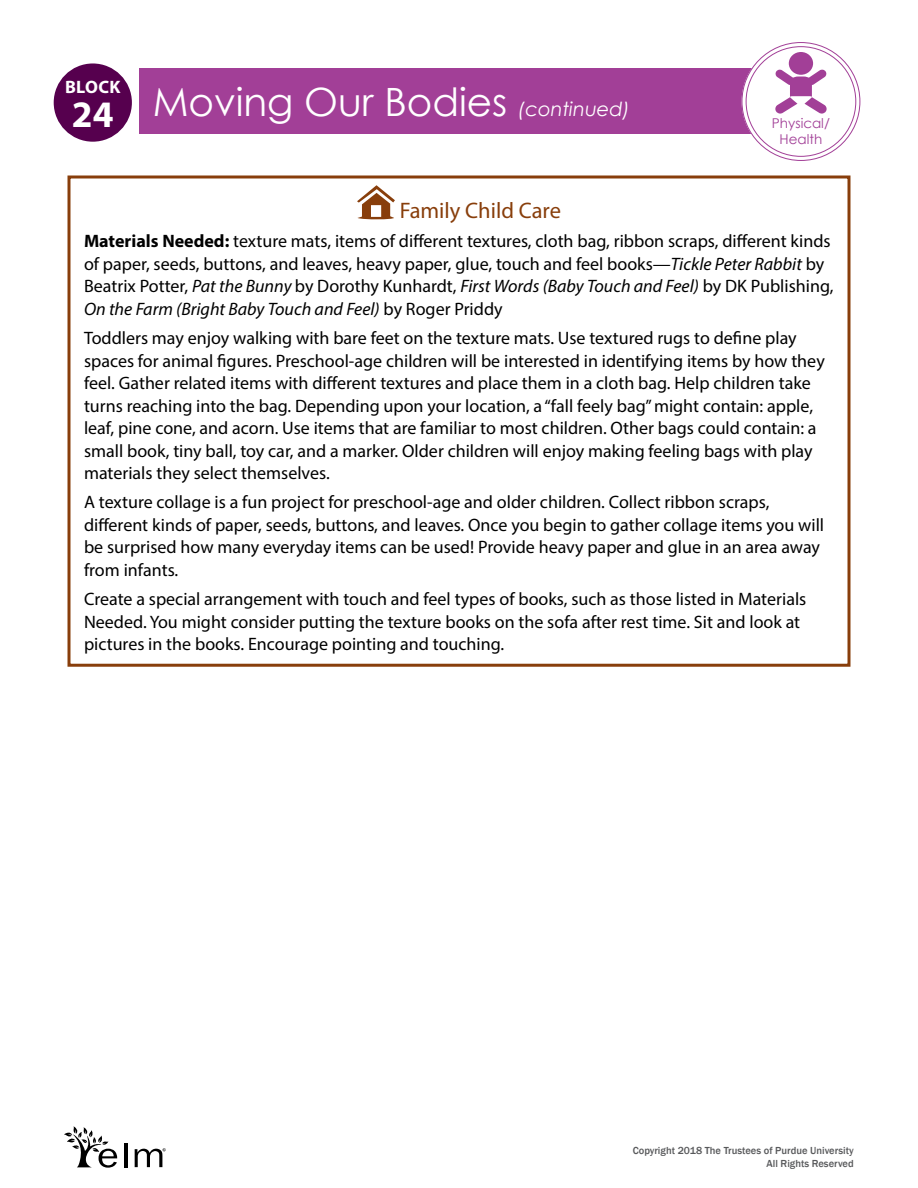
<style>
.page{position:relative;width:918px;height:1188px;background:#fff}
.page>*{position:absolute;margin:0;border:0;box-sizing:border-box;transform-origin:0 0}
.t1{font:39px "Century Gothic";color:#fff}
._4-04_FCC_Subhead{font:22.5px "Myriad Pro";color:#883e0b}
._4-05_Ctr_FCC_Body{font:18px/22.5px "Myriad Pro";color:#000}
._4-05_IT_Center_FCC{font:18px/22.5px "Myriad Pro";color:#000}
.t2{font:700 18px "Myriad Pro";letter-spacing:.02em;color:#fff}
.t3{font:13.5px/16.2px "Century Gothic";color:#a23f97;text-align:center}
.t4{font:500 10.5px/12.6px "Franklin Gothic";color:#58595b;text-align:right}
.s1{font-style:italic;font-size:19.5px}
.s2{font-weight:700}
.s3{font-style:italic}
</style>
<div class="page">
<div style="left:140px;top:68px;width:616px;height:66px;background:#a23f97"></div>
<div style="left:744px;top:45px;width:114px;height:113px;background:#fff;border-radius:50%"></div>
<div style="left:742px;top:42px;width:118px;height:119px;border:5px solid #fff;border-radius:50%"></div>
<div style="left:54px;top:63px;width:78px;height:79px;background:#56004e;border-radius:50%"></div>
<svg style="left:775px;top:69px;width:52px;height:45px"></svg>
<div style="left:789px;top:52px;width:24px;height:23px;background:#a23f97;border-radius:50%"></div>
<svg style="left:357px;top:185px;width:38px;height:34px"></svg>
<div style="left:68px;top:176px;width:782px;height:491px;border:3px solid #883e0b"></div>
<hr style="left:124px;top:1143px;width:3px;height:24px;background:#000">
<svg style="left:64px;top:1126px;width:53px;height:42px"></svg>
<svg style="left:135px;top:1148px;width:31px;height:19px"></svg>
<p class="t2" style="left:65px;top:75px;width:57px">BLOCK</p>
<h1 class="t1" style="left:72px;top:75px;width:560px"><sub>24</sub> Moving Our Bodies <span class="s1">(continued)</span></h1>
<p class="t3" style="left:772px;top:115px;width:59px">Physical/<br>Health</p>
<h1 class="_4-04_FCC_Subhead" style="left:400px;top:197px;width:163px">Family Child Care</h1>
<p class="_4-05_IT_Center_FCC" style="left:84px;top:230px;width:751px"><span class="s2">Materials Needed:</span> texture mats, items of different textures, cloth bag, ribbon scraps, different kinds of paper, seeds, buttons, and leaves, heavy paper, glue, touch and feel books—<span class="s3">Tickle Peter Rabbit</span> by Beatrix Potter, <span class="s3">Pat the Bunny</span> by Dorothy Kunhardt, <span class="s3">First Words (Baby Touch and Feel)</span> by DK Publishing, <span class="s3">On the Farm (Bright Baby Touch and Feel)</span> by Roger Priddy</p>
<p class="_4-05_Ctr_FCC_Body" style="left:84px;top:327px;width:742px">Toddlers may enjoy walking with bare feet on the texture mats. Use textured rugs to define play spaces for animal figures. Preschool-age children will be interested in identifying items by how they feel. Gather related items with different textures and place them in a cloth bag. Help children take turns reaching into the bag. Depending upon your location, a “fall feely bag” might contain: apple, leaf, pine cone, and acorn. Use items that are familiar to most children. Other bags could contain: a small book, tiny ball, toy car, and a marker. Older children will enjoy making feeling bags with play materials they select themselves.</p>
<p class="_4-05_Ctr_FCC_Body" style="left:84px;top:491px;width:742px">A texture collage is a fun project for preschool-age and older children. Collect ribbon scraps, different kinds of paper, seeds, buttons, and leaves. Once you begin to gather collage items you will be surprised how many everyday items can be used! Provide heavy paper and glue in an area away from infants.</p>
<p class="_4-05_Ctr_FCC_Body" style="left:84px;top:588px;width:724px">Create a special arrangement with touch and feel types of books, such as those listed in Materials<br>Needed. You might consider putting the texture books on the sofa after rest time. Sit and look at pictures in the books. Encourage pointing and touching.</p>
<p class="t4" style="left:633px;top:1145px;width:223px">Copyright 2018 The Trustees of Purdue University<br>All Rights Reserved</p>
</div>
